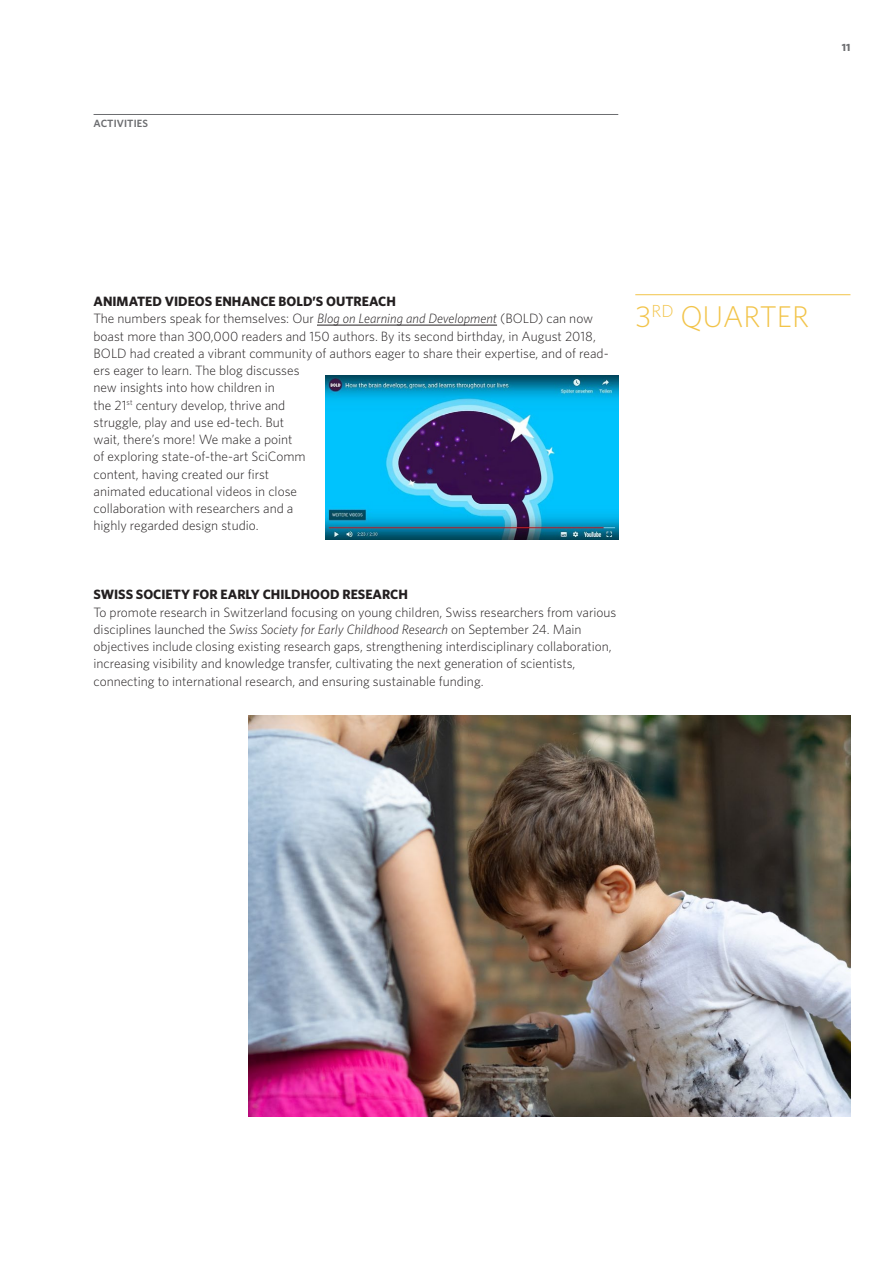
<style>
.page{position:relative;width:893px;height:1263px;background:#fff}
.page>*{position:absolute;margin:0;border:0;box-sizing:border-box;transform-origin:0 0}
.t1{font:300 30px "Whitney HTF";color:#f2c44a}
.t2{font:300 13.5px/17.2px "Whitney HTF";color:#231f20}
.t3{font:700 13.5px "Whitney HTF";color:#231f20}
.t4{font:600 10.5px "Whitney HTF";letter-spacing:.01em;color:#6c6d70}
.t5{font:700 10.5px "Whitney HTF";color:#6c6d70}
.s1{font-weight:700}
.s2{font-style:italic}
.s3{font-family:"Whitney Numeric"}
</style>
<div class="page">
<hr style="left:317px;top:325px;width:180px;height:1px;background:#231f20">
<hr style="left:94px;top:114px;width:524px;height:1px;background:#6c6d70">
<hr style="left:635px;top:294px;width:215px;height:1px;background:#f2c44a">
<img style="left:326px;top:375px;width:292px;height:164px">
<img style="left:248px;top:715px;width:603px;height:402px">
<p class="t4" style="left:94px;top:117px;width:56px">ACTIVITIES</p>
<p class="t5" style="left:842px;top:41px;width:10px">11</p>
<p class="t2" style="left:94px;top:292px;width:517px"><span class="s1">ANIMATED VIDEOS ENHANCE BOLD’S OUTREACH<br></span>The numbers speak for themselves: Our <span class="s2">Blog on Learning and Development</span> (BOLD) can now boast more than 300,000 readers and 150 authors. By its second birthday, in August 2018, BOLD had created a vibrant community of authors eager to share their expertise, and of read&shy;ers eager to learn. The blog discusses<br>new insights into how children in<br>the 21<sup>st</sup> century develop, thrive and<br>struggle, play and use ed-tech. But<br>wait, there’s more! We make a point<br>of exploring state-of-the-art SciComm<br>content, having created our first<br>animated educational videos in close<br>collaboration with researchers and a<br>highly regarded design studio.</p>
<h1 class="t1" style="left:635px;top:299px;width:175px"><span class="s3">3</span><sup>RD</sup> QUARTER</h1>
<p class="t3" style="left:94px;top:586px;width:316px">SWISS SOCIETY FOR EARLY CHILDHOOD RESEARCH</p>
<p class="t2" style="left:94px;top:603px;width:524px">To promote research in Switzerland focusing on young children, Swiss researchers from various disciplines launched the <span class="s2">Swiss Society for Early Childhood Research</span> on September 24. Main objectives include closing existing research gaps, strengthening interdisciplinary collaboration, increasing visibility and knowledge transfer, cultivating the next generation of scientists, connecting to international research, and ensuring sustainable funding.</p>
</div>
